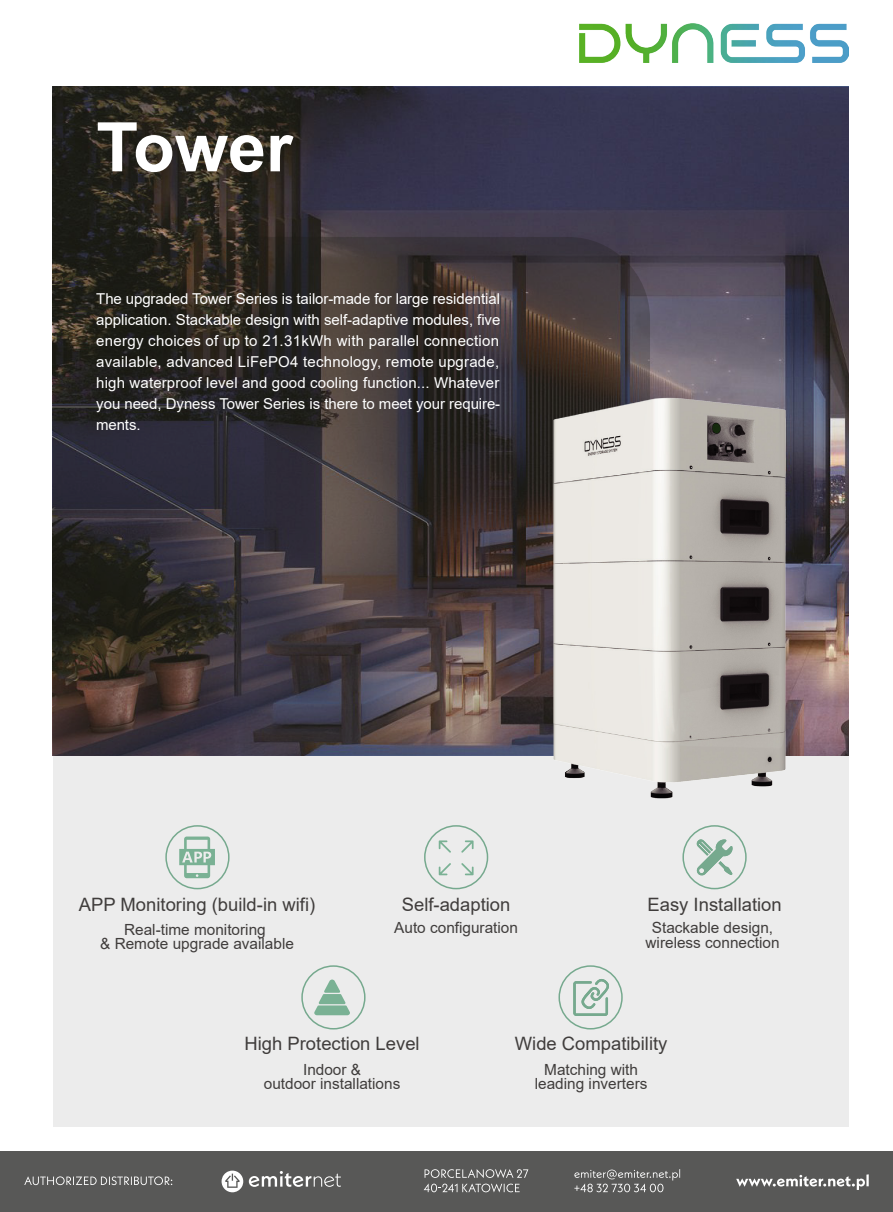
<style>
.page{position:relative;width:893px;height:1212px;background:#fff}
.page>*{position:absolute;margin:0;border:0;box-sizing:border-box;transform-origin:0 0}
.t1{font:700 68.4px "Arial";color:#fff}
.t2{font:18.45px "Arial";color:#403d3c}
.t3{font:15.3px/14.7px "Arial";color:#403d3c;text-align:center}
.t4{font:15px/21px "Arial";letter-spacing:-.005em;color:#fff;text-align:justify}
</style>
<div class="page">
<div style="left:53px;top:730px;width:796px;height:397px;background:#ececec"></div>
<img style="left:53px;top:87px;width:796px;height:669px">
<svg style="left:53px;top:237px;width:597px;height:519px;background:#3a3335"></svg>
<svg style="left:573px;top:979px;width:36px;height:37px"></svg>
<div style="left:558px;top:965px;width:65px;height:64px;border:2px solid #76a98e;border-radius:50%"></div>
<div style="left:301px;top:965px;width:65px;height:64px;border:2px solid #76a98e;border-radius:50%"></div>
<svg style="left:179px;top:836px;width:36px;height:42px"></svg>
<svg style="left:697px;top:839px;width:35px;height:36px"></svg>
<div style="left:424px;top:825px;width:64px;height:64px;border:2px solid #76a98e;border-radius:50%"></div>
<div style="left:165px;top:825px;width:65px;height:64px;border:2px solid #76a98e;border-radius:50%"></div>
<div style="left:682px;top:825px;width:65px;height:64px;border:2px solid #76a98e;border-radius:50%"></div>
<svg style="left:314px;top:979px;width:36px;height:36px"></svg>
<svg style="left:439px;top:840px;width:35px;height:35px"></svg>
<img style="left:545px;top:389px;width:254px;height:410px">
<img style="left:579px;top:23px;width:270px;height:40px">
<div style="left:0;top:1152px;width:893px;height:60px;background:#585857"></div>
<svg style="left:24px;top:1176px;width:148px;height:9px"></svg>
<svg style="left:424px;top:1169px;width:104px;height:23px"></svg>
<svg style="left:574px;top:1169px;width:106px;height:23px"></svg>
<svg style="left:736px;top:1174px;width:133px;height:16px"></svg>
<svg style="left:249px;top:1171px;width:92px;height:16px"></svg>
<svg style="left:222px;top:1170px;width:21px;height:22px"></svg>
<h1 class="t1" style="left:96px;top:99px;width:198px">Tower</h1>
<p class="t4" style="left:96px;top:288px;width:406px">The upgraded Tower Series is tailor-made for large residential application. Stackable design with self-adaptive modules, five energy choices of up to 21.31kWh with parallel connection available, advanced LiFePO4 technology, remote upgrade, high waterproof level and good cooling function... Whatever you need, Dyness Tower Series is there to meet your require&shy;ments.</p>
<p class="t2" style="left:79px;top:892px;width:238px">APP Monitoring (build-in wifi)</p>
<p class="t3" style="left:100px;top:922px;width:195px">Real-time monitoring<br>&amp; Remote upgrade available</p>
<p class="t2" style="left:402px;top:892px;width:110px">Self-adaption</p>
<p class="t3" style="left:394px;top:920px;width:125px">Auto configuration</p>
<p class="t2" style="left:647px;top:892px;width:136px">Easy Installation</p>
<p class="t3" style="left:645px;top:920px;width:136px">Stackable design, wireless connection</p>
<p class="t2" style="left:244px;top:1030px;width:177px">High Protection Level</p>
<p class="t3" style="left:264px;top:1062px;width:138px">Indoor &amp;<br>outdoor installations</p>
<p class="t2" style="left:515px;top:1030px;width:154px">Wide Compatibility</p>
<p class="t3" style="left:535px;top:1062px;width:114px">Matching with leading inverters</p>
</div>
